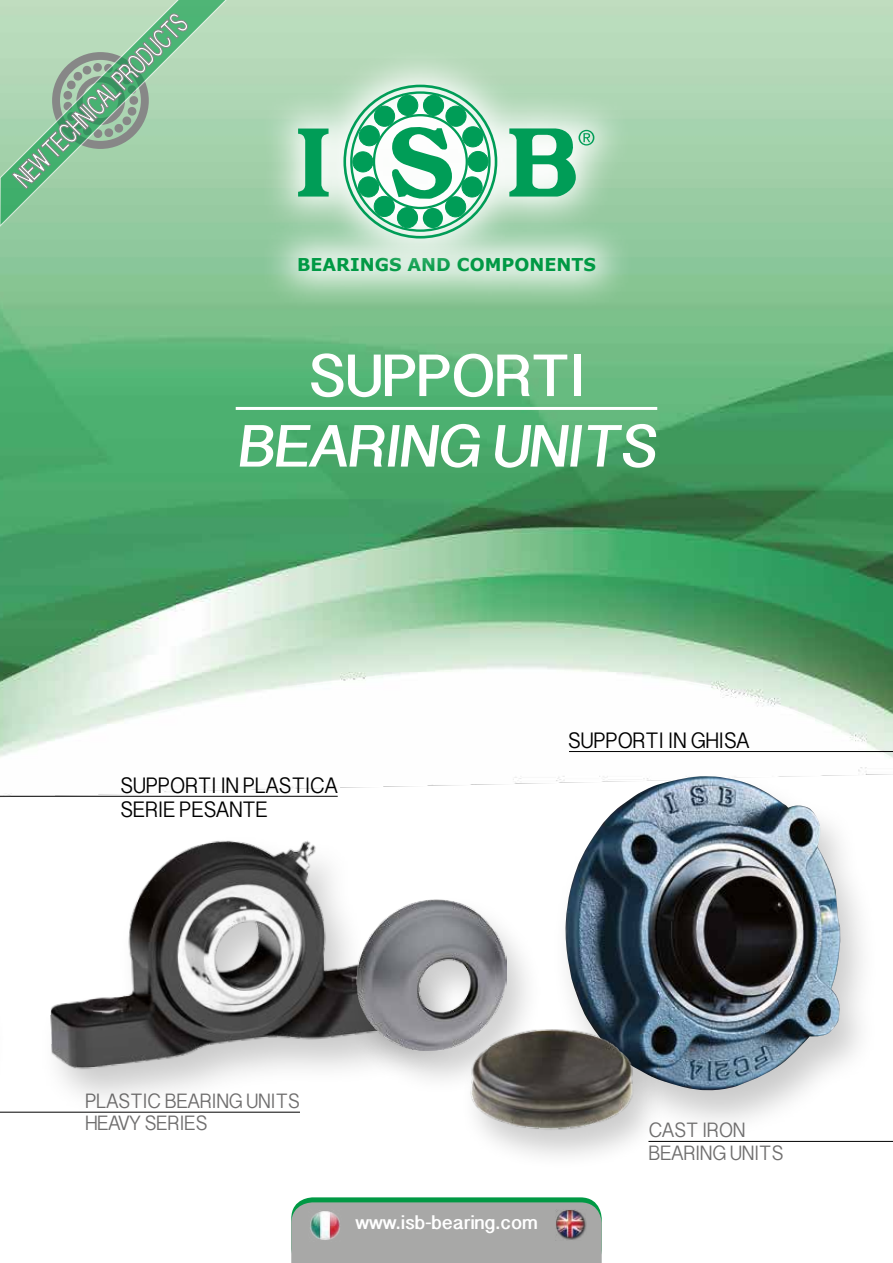
<style>
.page{position:relative;width:893px;height:1263px;background:#fff}
.page>*{position:absolute;margin:0;border:0;box-sizing:border-box;transform-origin:0 0}
.t1{font:700 59.1px/70.5px "Devanagari Sangam MN";color:#fff;text-align:center}
.t2{font:22.05px/24px "Devanagari Sangam MN";letter-spacing:-.01em;color:#000;scale:.95 1}
.t3{font:20.4px/22.5px "Devanagari Sangam MN";letter-spacing:-.01em;color:#706f6f;scale:.95 1}
.t4{font:700 19.5px "Devanagari Sangam MN";color:#fff}
.t5{font:700 17.7px "Verdana";color:#094}
</style>
<div class="page">
<img style="left:0;top:0;width:893px;height:796px">
<hr style="left:236px;top:407px;width:421px;height:3px;background:#fff">
<div style="left:550px;top:770px;width:330px;height:369px;background:#000;opacity:.21"></div>
<img style="left:564px;top:776px;width:276px;height:314px">
<div style="left:38px;top:834px;width:422px;height:282px;background:#000;opacity:.21"></div>
<img style="left:44px;top:834px;width:393px;height:245px">
<div style="left:344px;top:894px;width:200px;height:202px;background:#000;opacity:.2"></div>
<img style="left:350px;top:886px;width:156px;height:165px">
<hr style="left:0;top:796px;width:338px;height:1px;background:#000">
<hr style="left:0;top:1112px;width:300px;height:1px;background:#000">
<hr style="left:569px;top:751px;width:324px;height:1px;background:#000">
<hr style="left:648px;top:1141px;width:245px;height:1px;background:#000">
<svg style="left:291px;top:1197px;width:311px;height:66px;background:#9ba8a0"></svg>
<img style="left:309px;top:1209px;width:33px;height:33px">
<img style="left:555px;top:1210px;width:31px;height:31px">
<div style="left:459px;top:1025px;width:207px;height:146px;background:#000;opacity:.2"></div>
<img style="left:446px;top:1027px;width:218px;height:125px">
<svg style="left:260px;top:218px;width:374px;height:92px;background:#97cba0"></svg>
<svg style="left:260px;top:45px;width:373px;height:233px;background:#b9ddc2"></svg>
<div style="left:373px;top:114px;width:95px;height:95px;border:2px solid #009d57;border-radius:50%"></div>
<div style="left:343px;top:85px;width:154px;height:154px;border:3px solid #009d57;border-radius:50%"></div>
<div style="left:374px;top:106px;width:21px;height:20px;background:#009d57;border-radius:50%"></div>
<div style="left:374px;top:106px;width:21px;height:21px;border:1px solid #009d57;border-radius:50%"></div>
<div style="left:398px;top:95px;width:20px;height:20px;background:#009d57;border-radius:50%"></div>
<div style="left:397px;top:95px;width:21px;height:21px;border:1px solid #009d57;border-radius:50%"></div>
<div style="left:423px;top:95px;width:21px;height:20px;background:#009d57;border-radius:50%"></div>
<div style="left:423px;top:95px;width:21px;height:21px;border:1px solid #009d57;border-radius:50%"></div>
<div style="left:446px;top:106px;width:20px;height:20px;background:#009d57;border-radius:50%"></div>
<div style="left:446px;top:106px;width:20px;height:21px;border:1px solid #009d57;border-radius:50%"></div>
<div style="left:463px;top:127px;width:20px;height:20px;background:#009d57;border-radius:50%"></div>
<div style="left:462px;top:126px;width:21px;height:21px;border:1px solid #009d57;border-radius:50%"></div>
<div style="left:468px;top:151px;width:20px;height:21px;background:#009d57;border-radius:50%"></div>
<div style="left:468px;top:151px;width:20px;height:21px;border:1px solid #009d57;border-radius:50%"></div>
<div style="left:462px;top:177px;width:20px;height:20px;background:#009d57;border-radius:50%"></div>
<div style="left:462px;top:177px;width:20px;height:20px;border:1px solid #009d57;border-radius:50%"></div>
<div style="left:446px;top:197px;width:20px;height:20px;background:#009d57;border-radius:50%"></div>
<div style="left:445px;top:196px;width:21px;height:21px;border:1px solid #009d57;border-radius:50%"></div>
<div style="left:423px;top:208px;width:20px;height:20px;background:#009d57;border-radius:50%"></div>
<div style="left:397px;top:208px;width:21px;height:20px;background:#009d57;border-radius:50%"></div>
<div style="left:397px;top:207px;width:21px;height:21px;border:1px solid #009d57;border-radius:50%"></div>
<div style="left:374px;top:196px;width:20px;height:20px;background:#009d57;border-radius:50%"></div>
<div style="left:374px;top:196px;width:21px;height:21px;border:1px solid #009d57;border-radius:50%"></div>
<div style="left:358px;top:177px;width:21px;height:20px;background:#009d57;border-radius:50%"></div>
<div style="left:358px;top:177px;width:21px;height:20px;border:1px solid #009d57;border-radius:50%"></div>
<div style="left:353px;top:152px;width:20px;height:20px;background:#009d57;border-radius:50%"></div>
<div style="left:352px;top:151px;width:21px;height:21px;border:1px solid #009d57;border-radius:50%"></div>
<div style="left:359px;top:126px;width:20px;height:20px;background:#009d57;border-radius:50%"></div>
<div style="left:359px;top:125px;width:21px;height:21px;border:1px solid #009d57;border-radius:50%"></div>
<svg style="left:391px;top:125px;width:61px;height:76px"></svg>
<svg style="left:298px;top:129px;width:31px;height:68px;background:#5abe8f"></svg>
<svg style="left:509px;top:128px;width:85px;height:69px"></svg>
<div style="left:0;top:906px;width:8px;height:357px;background:#fff"></div>
<svg style="left:0;top:0;width:250px;height:229px;background:#a0d0a9"></svg>
<svg style="left:12px;top:14px;width:176px;height:175px;background:#98c4a3"></svg>
<p class="t5" style="left:297px;top:252px;width:300px">BEARINGS AND COMPONENTS</p>
<h1 class="t1" style="left:237px;top:340px;width:433px">SUPPORTI<br>BEARING UNITS</h1>
<p class="t2" style="left:120px;top:773px;width:230px">SUPPORTI IN PLASTICA<br>SERIE PESANTE</p>
<p class="t2" style="left:568px;top:728px;width:193px">SUPPORTI IN GHISA</p>
<p class="t3" style="left:85px;top:1090px;width:228px">PLASTIC BEARING UNITS<br>HEAVY SERIES</p>
<p class="t4" style="left:355px;top:1211px;width:184px">www.isb-bearing.com</p>
<p class="t3" style="left:648px;top:1118px;width:144px;line-height:23.4px">CAST IRON<br>BEARING UNITS</p>
</div>
